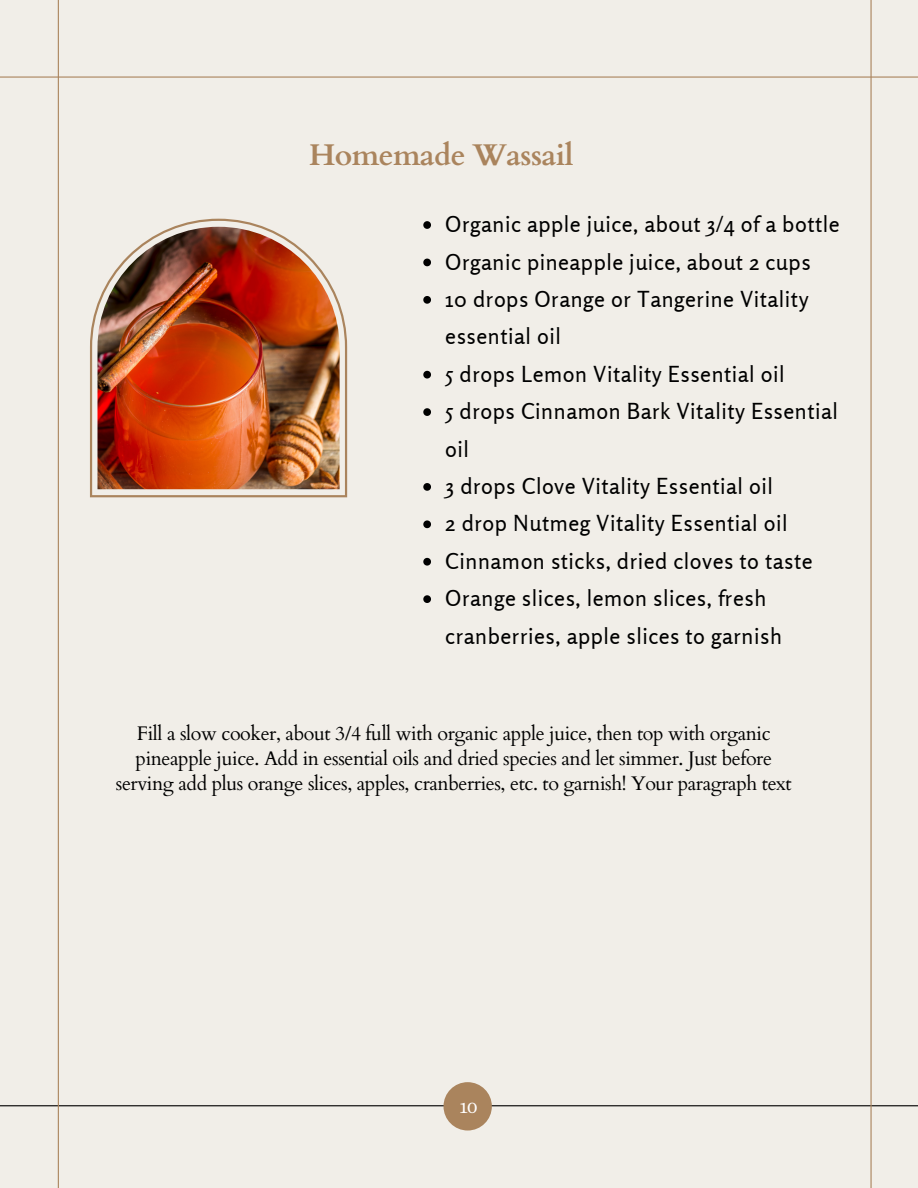
<style>
.page{position:relative;width:918px;height:1188px;background:#f1eee8}
.page>*{position:absolute;margin:0;border:0;box-sizing:border-box;transform-origin:0 0}
.t1{font:700 30px "Cardo";letter-spacing:-.02em;color:#aa845d}
.t2{font:22.05px/37.3px "Rosario";letter-spacing:.02em;color:#000}
.t3{font:19.65px/25.3px "Cardo";letter-spacing:-.02em;color:#000;text-align:center}
.t4{font:18.9px "Alice";color:#fff}
</style>
<div class="page">
<svg style="left:423px;top:221px;width:8px;height:8px"></svg>
<svg style="left:423px;top:259px;width:8px;height:7px"></svg>
<svg style="left:423px;top:296px;width:8px;height:8px"></svg>
<svg style="left:423px;top:371px;width:8px;height:8px"></svg>
<svg style="left:423px;top:408px;width:8px;height:8px"></svg>
<svg style="left:423px;top:483px;width:8px;height:8px"></svg>
<svg style="left:423px;top:520px;width:8px;height:8px"></svg>
<svg style="left:423px;top:558px;width:8px;height:8px"></svg>
<svg style="left:423px;top:595px;width:8px;height:8px"></svg>
<svg style="left:90px;top:219px;width:257px;height:278px"></svg>
<img style="left:97px;top:227px;width:243px;height:262px">
<hr style="left:0;top:76px;width:918px;height:2px;background:#aa845d">
<hr style="left:0;top:1105px;width:918px;height:1px;background:#000">
<hr style="left:58px;top:0;width:1px;height:1188px;background:#aa845d">
<hr style="left:870px;top:0;width:2px;height:1188px;background:#aa845d">
<div style="left:444px;top:1082px;width:48px;height:49px;background:#aa845d;border-radius:50%"></div>
<p class="t1" style="left:309px;top:136px;width:266px">Homemade Wassail</p>
<p class="t2" style="left:445px;top:205px;width:396px">Organic apple juice, about 3/4 of a bottle</p>
<p class="t2" style="left:445px;top:243px;width:367px">Organic pineapple juice, about 2 cups</p>
<p class="t2" style="left:445px;top:280px;width:365px">10 drops Orange or Tangerine Vitality essential oil</p>
<p class="t2" style="left:445px;top:355px;width:341px">5 drops Lemon Vitality Essential oil</p>
<p class="t2" style="left:445px;top:392px;width:394px">5 drops Cinnamon Bark Vitality Essential oil</p>
<p class="t2" style="left:445px;top:467px;width:329px">3 drops Clove Vitality Essential oil</p>
<p class="t2" style="left:445px;top:505px;width:344px">2 drop Nutmeg Vitality Essential oil</p>
<p class="t2" style="left:445px;top:542px;width:369px">Cinnamon sticks, dried cloves to taste</p>
<p class="t2" style="left:445px;top:579px;width:338px">Orange slices, lemon slices, fresh cranberries, apple slices to garnish</p>
<p class="t3" style="left:116px;top:721px;width:678px">Fill a slow cooker, about 3/4 full with organic apple juice, then top with organic pineapple juice. Add in essential oils and dried species and let simmer. Just before serving add plus orange slices, apples, cranberries, etc. to garnish! Your paragraph text</p>
<p class="t4" style="left:459px;top:1095px;width:20px">10</p>
</div>
